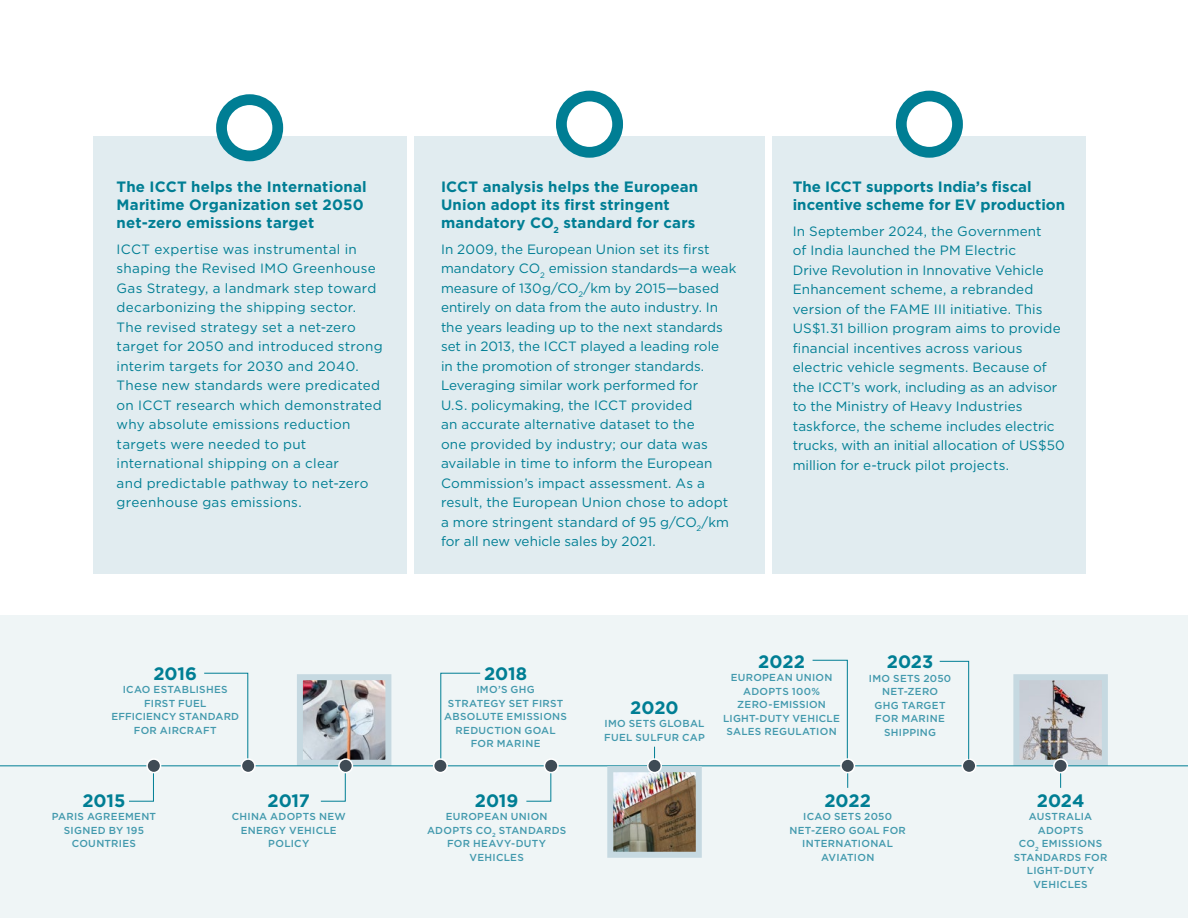
<style>
.page{position:relative;width:1188px;height:918px;background:#fff}
.page>*{position:absolute;margin:0;border:0;box-sizing:border-box;transform-origin:0 0}
.timeline_text{font:700 18px "Gotham";color:#007e94}
.Heading_3{font:700 15px/18px "Gotham";letter-spacing:.01em;color:#007e94}
.Body_Copy{font:13.5px/19.5px "Gotham";letter-spacing:.01em;color:#007e94}
.timeline_text-2{font:500 10.2px/13.5px "Gotham";letter-spacing:.025em;color:#4299ad;text-align:center}
</style>
<div class="page">
<div style="left:0;top:615px;width:1188px;height:303px;background:#eff5f6"></div>
<div style="left:93px;top:136px;width:313px;height:437px;background:#e1ecf0"></div>
<div style="left:414px;top:136px;width:351px;height:437px;background:#e1ecf0"></div>
<div style="left:773px;top:136px;width:313px;height:437px;background:#e1ecf0"></div>
<hr style="left:0;top:765px;width:1188px;height:1px;background:#007e94">
<svg style="left:222px;top:100px;width:56px;height:56px"></svg>
<div style="left:216px;top:94px;width:67px;height:67px;border:11px solid #007e94;border-radius:50%"></div>
<svg style="left:561px;top:96px;width:57px;height:56px"></svg>
<div style="left:556px;top:91px;width:67px;height:67px;border:11px solid #007e94;border-radius:50%"></div>
<svg style="left:901px;top:96px;width:57px;height:56px"></svg>
<div style="left:896px;top:91px;width:67px;height:67px;border:11px solid #007e94;border-radius:50%"></div>
<svg style="left:1010px;top:674px;width:101px;height:114px"></svg>
<div style="left:962px;top:759px;width:14px;height:14px;background:#3f4b55;border-radius:50%"></div>
<div style="left:962px;top:758px;width:15px;height:15px;border:2px solid #fff;border-radius:50%"></div>
<svg style="left:812px;top:660px;width:36px;height:128px"></svg>
<svg style="left:939px;top:661px;width:30px;height:99px"></svg>
<svg style="left:128px;top:765px;width:26px;height:37px"></svg>
<div style="left:147px;top:759px;width:14px;height:14px;background:#3f4b55;border-radius:50%"></div>
<div style="left:146px;top:758px;width:15px;height:15px;border:2px solid #fff;border-radius:50%"></div>
<svg style="left:204px;top:672px;width:45px;height:86px"></svg>
<div style="left:241px;top:759px;width:14px;height:14px;background:#3f4b55;border-radius:50%"></div>
<div style="left:241px;top:758px;width:15px;height:15px;border:2px solid #fff;border-radius:50%"></div>
<svg style="left:294px;top:674px;width:100px;height:128px"></svg>
<div style="left:339px;top:759px;width:13px;height:14px;background:#3f4b55;border-radius:50%"></div>
<div style="left:338px;top:758px;width:15px;height:15px;border:2px solid #fff;border-radius:50%"></div>
<svg style="left:526px;top:765px;width:26px;height:37px"></svg>
<div style="left:544px;top:759px;width:14px;height:14px;background:#3f4b55;border-radius:50%"></div>
<div style="left:544px;top:758px;width:15px;height:15px;border:2px solid #fff;border-radius:50%"></div>
<svg style="left:440px;top:672px;width:41px;height:86px"></svg>
<div style="left:434px;top:759px;width:13px;height:14px;background:#3f4b55;border-radius:50%"></div>
<div style="left:433px;top:758px;width:15px;height:15px;border:2px solid #fff;border-radius:50%"></div>
<div style="left:841px;top:759px;width:13px;height:14px;background:#3f4b55;border-radius:50%"></div>
<div style="left:840px;top:758px;width:15px;height:15px;border:2px solid #fff;border-radius:50%"></div>
<div style="left:1054px;top:759px;width:13px;height:14px;background:#3f4b55;border-radius:50%"></div>
<div style="left:1053px;top:758px;width:15px;height:15px;border:2px solid #fff;border-radius:50%"></div>
<img style="left:604px;top:747px;width:101px;height:111px">
<div style="left:648px;top:759px;width:13px;height:14px;background:#3f4b55;border-radius:50%"></div>
<div style="left:647px;top:758px;width:15px;height:15px;border:2px solid #fff;border-radius:50%"></div>
<p class="Heading_3" style="left:117px;top:177px;width:252px">The ICCT helps the International<br>Maritime Organization set 2050 net-zero emissions target</p>
<p class="Body_Copy" style="left:117px;top:239px;width:268px">ICCT expertise was instrumental in shaping the Revised IMO Greenhouse Gas Strategy, a landmark step toward decarbonizing the shipping sector.<br>The revised strategy set a net-zero target for 2050 and introduced strong interim targets for 2030 and 2040.<br>These new standards were predicated on ICCT research which demonstrated why absolute emissions reduction targets were needed to put international shipping on a clear<br>and predictable pathway to net-zero greenhouse gas emissions.</p>
<p class="timeline_text" style="left:153px;top:661px;width:45px">2016</p>
<p class="timeline_text-2" style="left:111px;top:683px;width:129px">ICAO ESTABLISHES<br>FIRST FUEL<br>EFFICIENCY STANDARD<br>FOR AIRCRAFT</p>
<p class="timeline_text" style="left:82px;top:788px;width:45px">2015</p>
<p class="timeline_text-2" style="left:52px;top:810px;width:106px">PARIS AGREEMENT<br>SIGNED BY 195<br>COUNTRIES</p>
<p class="timeline_text" style="left:268px;top:788px;width:44px">2017</p>
<p class="timeline_text-2" style="left:232px;top:810px;width:116px">CHINA ADOPTS NEW<br>ENERGY VEHICLE<br>POLICY</p>
<p class="Heading_3" style="left:441px;top:177px;width:259px">ICCT analysis helps the European<br>Union adopt its first stringent mandatory CO<sub>2</sub> standard for cars</p>
<p class="Body_Copy" style="left:441px;top:239px;width:297px">In 2009, the European Union set its first mandatory CO<sub>2</sub> emission standards—a weak measure of 130g/CO<sub>2</sub>/km by 2015—based entirely on data from the auto industry. In the years leading up to the next standards set in 2013, the ICCT played a leading role<br>in the promotion of stronger standards.<br>Leveraging similar work performed for<br>U.S. policymaking, the ICCT provided<br>an accurate alternative dataset to the<br>one provided by industry; our data was available in time to inform the European Commission’s impact assessment. As a result, the European Union chose to adopt a more stringent standard of 95 g/CO<sub>2</sub>/km for all new vehicle sales by 2021.</p>
<p class="Heading_3" style="left:793px;top:177px;width:274px">The ICCT supports India’s fiscal incentive scheme for EV production</p>
<p class="Body_Copy" style="left:793px;top:221px;width:273px">In September 2024, the Government<br>of India launched the PM Electric<br>Drive Revolution in Innovative Vehicle Enhancement scheme, a rebranded version of the FAME III initiative. This US$1.31 billion program aims to provide financial incentives across various electric vehicle segments. Because of the ICCT’s work, including as an advisor to the Ministry of Heavy Industries taskforce, the scheme includes electric trucks, with an initial allocation of US$50 million for e-truck pilot projects.</p>
<p class="timeline_text" style="left:484px;top:661px;width:45px">2018</p>
<p class="timeline_text-2" style="left:444px;top:683px;width:124px">IMO’S GHG<br>STRATEGY SET FIRST<br>ABSOLUTE EMISSIONS<br>REDUCTION GOAL<br>FOR MARINE</p>
<p class="timeline_text" style="left:475px;top:788px;width:45px">2019</p>
<p class="timeline_text-2" style="left:427px;top:810px;width:141px">EUROPEAN UNION<br>ADOPTS CO<sub>2</sub> STANDARDS<br>FOR HEAVY-DUTY<br>VEHICLES</p>
<p class="timeline_text" style="left:630px;top:695px;width:50px">2020</p>
<p class="timeline_text-2" style="left:604px;top:717px;width:102px;text-align:left">IMO SETS GLOBAL<br>FUEL SULFUR CAP</p>
<p class="timeline_text" style="left:758px;top:649px;width:48px">2022</p>
<p class="timeline_text-2" style="left:723px;top:671px;width:118px">EUROPEAN UNION<br>ADOPTS 100%<br>ZERO-EMISSION<br>LIGHT-DUTY VEHICLE<br>SALES REGULATION</p>
<p class="timeline_text" style="left:887px;top:650px;width:48px">2023</p>
<p class="timeline_text-2" style="left:869px;top:671px;width:84px">IMO SETS 2050<br>NET-ZERO<br>GHG TARGET<br>FOR MARINE<br>SHIPPING</p>
<p class="timeline_text" style="left:824px;top:788px;width:48px">2022</p>
<p class="timeline_text-2" style="left:789px;top:810px;width:118px">ICAO SETS 2050<br>NET-ZERO GOAL FOR<br>INTERNATIONAL<br>AVIATION</p>
<p class="timeline_text" style="left:1037px;top:788px;width:49px">2024</p>
<p class="timeline_text-2" style="left:1014px;top:810px;width:95px">AUSTRALIA<br>ADOPTS<br>CO<sub>2</sub> EMISSIONS<br>STANDARDS FOR<br>LIGHT-DUTY<br>VEHICLES</p>
</div>
